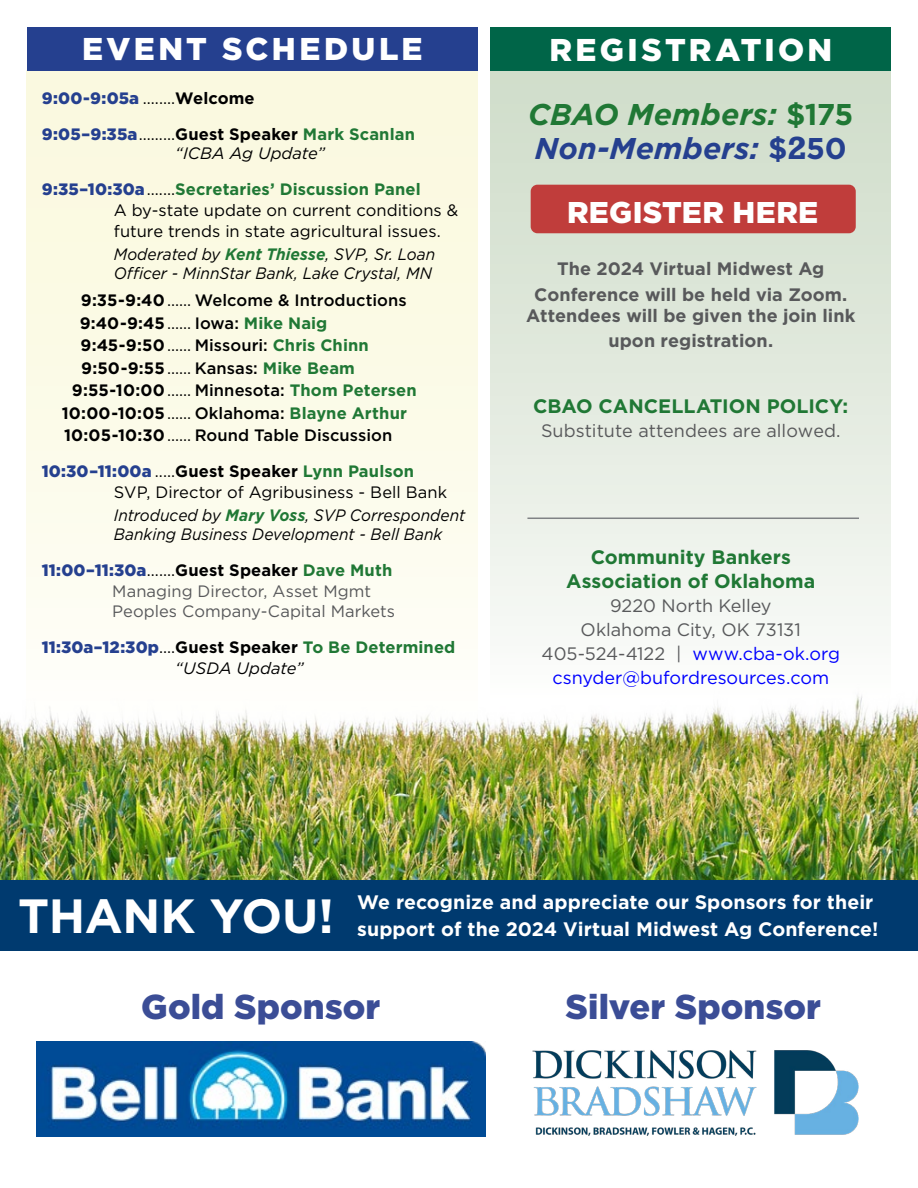
<style>
.page{position:relative;width:918px;height:1188px;background:#fff}
.page>*{position:absolute;margin:0;border:0;box-sizing:border-box;transform-origin:0 0}
.t1{font:700 48px "Gotham";letter-spacing:-.01em;color:#fff}
.t2{font:900 34.5px "Gotham";letter-spacing:.005em;color:#3b4d96}
.t3{font:900 31.5px "Gotham";letter-spacing:.105em;color:#fff}
.t4{font:italic 700 30px/34.3px "Gotham";letter-spacing:.005em;color:#207835}
.t5{font:900 30px "Gotham";letter-spacing:.01em;color:#fff}
.t6{font:700 19.5px/27px "Gotham";letter-spacing:.005em;color:#fff}
.t7{font:700 19.5px/24px "Gotham";color:#207835;text-align:center}
.t8{font:18px/24px "Gotham";color:#58595b;text-align:center}
.t9{font:700 18px/25px "Gotham";color:#58595b;text-align:center}
.t10{font:700 16.5px/36px "Gotham";letter-spacing:.005em;color:#207835}
.t11{font:16.5px/21.8px "Gotham";color:#000}
.t12{font:italic 16.5px/19.5px "Gotham";color:#000;scale:.94 1}
.t13{font:500 16.5px "Gotham";letter-spacing:.005em;color:#000}
.t14{font:900 16.5px/36px "Gotham";color:#25408f}
.t15{font:700 16.5px "Gotham";letter-spacing:.005em;color:#000}
.t16{font:16.5px/19.5px "Gotham";letter-spacing:.005em;color:#58595b}
.s1{font-weight:400;color:#000}
.s2{font-weight:700;color:#000}
.s3{font-weight:700;color:#207835}
.s4{font-weight:400;font-style:italic;color:#000}
.s5{font-weight:900;color:#25408f}
.s6{font-weight:700}
.s7{font-weight:400}
.s8{font-weight:500}
.s9{color:#207835}
.s10{color:#000}
.s11{font-weight:500;color:#000}
.s12{font-style:italic}
.s13{font-weight:700;font-style:italic;color:#207835}
.s14{font-weight:900;font-style:normal;color:#25408f}
.s15{font-style:normal}
.s16{font-weight:700;font-style:normal}
.s17{font-weight:700;font-style:normal;color:#207835}
.s18{color:#25408f}
.s19{font-style:normal;color:#25408f}
.s20{font-family:"Rockwell";font-style:normal;color:#25408f}
.s21{color:#00f}
</style>
<div class="page">
<div style="left:491px;top:71px;width:400px;height:631px;background:linear-gradient(to bottom,#cedbc7,#f9fbf9)"></div>
<div style="left:27px;top:71px;width:451px;height:658px;background:linear-gradient(to bottom,#faf8dc,#fefef7)"></div>
<img style="left:0;top:677px;width:918px;height:221px">
<div style="left:491px;top:27px;width:400px;height:44px;background:#006548"></div>
<div style="left:1px;top:880px;width:917px;height:70px;background:#003a6f"></div>
<img style="left:36px;top:1041px;width:449px;height:95px">
<img style="left:532px;top:1050px;width:327px;height:86px">
<div style="left:27px;top:27px;width:451px;height:44px;background:#25408f"></div>
<hr style="left:527px;top:518px;width:332px;height:1px;background:#808285">
<div style="left:531px;top:185px;width:325px;height:48px;background:#c03d3b;border-radius:7px"></div>
<h3 class="t3" style="left:82px;top:31px;width:342px">EVENT SCHEDULE</h3>
<p class="t14" style="left:42px;top:79px;width:375px">9:00-9:05a <span class="s1">........</span><span class="s2">Welcome<br></span>9:05–9:35a<span class="s1">.........</span><span class="s2">Guest Speaker</span> <span class="s3">Mark Scanlan</span></p>
<p class="t10" style="left:42px;top:135px;width:380px;text-indent:134px"><span class="s4">“ICBA Ag Update”<br></span><span class="s5">9:35–10:30a</span><span class="s1">.......</span>Secretaries’ Discussion Panel</p>
<p class="t11" style="left:114px;top:199px;width:346px;line-height:21px">A by-state update on current conditions &amp; future trends in state agricultural issues.</p>
<p class="t12" style="left:114px;top:244px;width:344px">Moderated by <span class="s3">Kent Thiesse</span>, SVP, Sr. Loan<br>Officer - MinnStar Bank, Lake Crystal, MN</p>
<p class="t13" style="left:81px;top:291px;width:327px"><span class="s6">9:35-9:40</span><span class="s7">......</span> Welcome &amp; Introductions</p>
<p class="t15" style="left:80px;top:313px;width:249px">9:40-9:45<span class="s7">......</span> <span class="s8">Iowa:</span> <span class="s9">Mike Naig</span></p>
<p class="t10" style="left:81px;top:327px;width:290px"><span class="s10">9:45-9:50</span><span class="s1">......</span> <span class="s11">Missouri:</span> Chris Chinn</p>
<p class="t15" style="left:81px;top:358px;width:275px">9:50-9:55<span class="s7">......</span> <span class="s8">Kansas:</span> <span class="s9">Mike Beam</span></p>
<p class="t10" style="left:72px;top:372px;width:346px"><span class="s10">9:55-10:00</span><span class="s1">......</span> <span class="s11">Minnesota:</span> Thom Petersen</p>
<p class="t10" style="left:62px;top:394px;width:347px"><span class="s10">10:00-10:05</span><span class="s1">......</span> <span class="s11">Oklahoma:</span> Blayne Arthur</p>
<p class="t13" style="left:64px;top:426px;width:330px"><span class="s6">10:05-10:30</span><span class="s7">......</span> Round Table Discussion</p>
<p class="t11" style="left:114px;top:460px;width:353px;text-indent:-72px"><span class="s5">10:30–11:00a</span> .....<span class="s6">Guest Speaker</span> <span class="s3">Lynn Paulson<br></span>SVP, Director of Agribusiness - Bell Bank<br><span class="s12">Introduced by</span> <span class="s13">Mary Voss</span><span class="s12">, SVP Correspondent</span></p>
<p class="t12" style="left:42px;top:516px;width:428px;line-height:36px;text-indent:72px">Banking Business Development - Bell Bank<br><span class="s14">11:00–11:30a</span><span class="s15">.......</span><span class="s16">Guest Speaker</span> <span class="s17">Dave Muth</span></p>
<p class="t16" style="left:112px;top:581px;width:284px">Managing Director, Asset Mgmt<br>Peoples Company-Capital Markets</p>
<p class="t10" style="left:175px;top:636px;width:282px;line-height:21px;text-indent:-134px"><span class="s5">11:30a–12:30p</span><span class="s1">....</span><span class="s10">Guest Speaker</span> To Be Determined <span class="s4">“USDA Update”</span></p>
<h3 class="t3" style="left:549px;top:32px;width:284px">REGISTRATION</h3>
<h3 class="t4" style="left:528px;top:96px;width:327px">CBAO Members: <span class="s15">$175<br></span><span class="s18">Non-Members:</span> <span class="s19">$</span><span class="s20">2</span><span class="s19">50</span></h3>
<h3 class="t5" style="left:567px;top:195px;width:253px">REGISTER HERE</h3>
<p class="t9" style="left:534px;top:256px;width:315px">The 2024 Virtual Midwest Ag<br>Conference will be held via Zoom.</p>
<p class="t9" style="left:526px;top:303px;width:331px">Attendees will be given the join link upon registration.</p>
<p class="t7" style="left:533px;top:394px;width:317px">CBAO CANCELLATION POLICY:</p>
<p class="t8" style="left:541px;top:419px;width:301px">Substitute attendees are allowed.</p>
<p class="t7" style="left:566px;top:545px;width:251px">Community Bankers<br>Association of Oklahoma</p>
<p class="t8" style="left:542px;top:594px;width:300px">9220 North Kelley<br>Oklahoma City, OK 73131<br>405-524-4122 | <span class="s21">www.cba-ok.org csnyder@bufordresources.com</span></p>
<h1 class="t1" style="left:18px;top:888px;width:317px">THANK YOU!</h1>
<p class="t6" style="left:357px;top:888px;width:523px">We recognize and appreciate our Sponsors for their support of the 2024 Virtual Midwest Ag Conference!</p>
<h2 class="t2" style="left:141px;top:987px;width:241px">Gold Sponsor</h2>
<h2 class="t2" style="left:566px;top:987px;width:257px">Silver Sponsor</h2>
</div>
